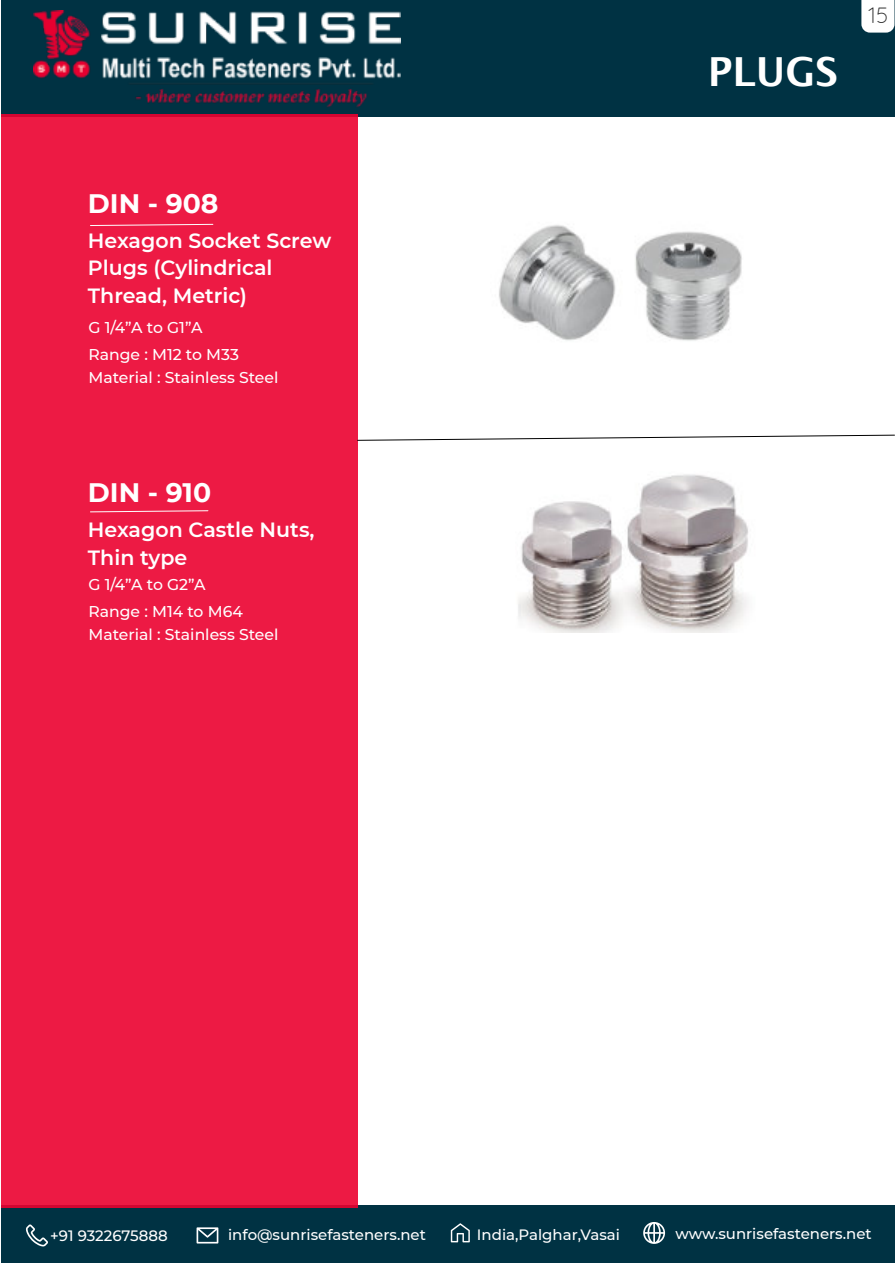
<style>
.page{position:relative;width:896px;height:1265px;background:#fff}
.page>*{position:absolute;margin:0;border:0;box-sizing:border-box;transform-origin:0 0}
.t1{font:700 40.05px "Lucida Grande";color:#fff}
.t2{font:700 26.7px "Montserrat";color:#fff}
.t3{font:300 22.2px "Quicksand";color:#2f2f2f}
.t4{font:600 20.55px/27.6px "Montserrat";color:#fff}
.t5{font:500 15.6px "Montserrat";color:#fff}
.t6{font:500 15px "Montserrat";color:#fff}
</style>
<div class="page">
<div style="left:1px;top:0;width:893px;height:116px;background:#003243"></div>
<svg style="left:861px;top:0;width:33px;height:33px"></svg>
<div style="left:1px;top:1205px;width:893px;height:58px;background:#003243"></div>
<svg style="left:26px;top:1224px;width:22px;height:22px"></svg>
<svg style="left:196px;top:1227px;width:22px;height:16px"></svg>
<svg style="left:451px;top:1223px;width:19px;height:19px"></svg>
<svg style="left:643px;top:1222px;width:22px;height:21px"></svg>
<div style="left:1px;top:114px;width:356px;height:1093px;background:#ed1a44"></div>
<svg style="left:90px;top:224px;width:124px;height:2px"></svg>
<svg style="left:90px;top:510px;width:119px;height:2px"></svg>
<img style="left:499px;top:225px;width:243px;height:116px">
<img style="left:518px;top:474px;width:231px;height:158px">
<svg style="left:357px;top:434px;width:537px;height:7px"></svg>
<img style="left:34px;top:11px;width:366px;height:96px">
<h2 class="t2" style="left:88px;top:187px;width:132px">DIN - 908</h2>
<h3 class="t4" style="left:88px;top:226px;width:245px">Hexagon Socket Screw<br>Plugs (Cylindrical<br>Thread, Metric)</h3>
<p class="t5" style="left:88px;top:318px;width:115px">G 1/4”A to G1”A</p>
<p class="t5" style="left:88px;top:345px;width:152px">Range : M12 to M33</p>
<p class="t5" style="left:88px;top:367px;width:191px">Material : Stainless Steel</p>
<h2 class="t2" style="left:88px;top:476px;width:125px">DIN - 910</h2>
<h3 class="t4" style="left:88px;top:516px;width:228px">Hexagon Castle Nuts,<br>Thin type</h3>
<p class="t5" style="left:88px;top:575px;width:119px">G 1/4”A to G2”A</p>
<p class="t5" style="left:88px;top:602px;width:156px">Range : M14 to M64</p>
<p class="t5" style="left:88px;top:625px;width:191px">Material : Stainless Steel</p>
<h1 class="t1" style="left:708px;top:54px;width:132px">PLUGS</h1>
<h3 class="t3" style="left:868px;top:1px;width:21px">15</h3>
<p class="t6" style="left:50px;top:1226px;width:119px">+91 9322675888</p>
<p class="t6" style="left:228px;top:1225px;width:199px">info@sunrisefasteners.net</p>
<p class="t6" style="left:477px;top:1225px;width:144px">India,Palghar,Vasai</p>
<p class="t6" style="left:675px;top:1224px;width:198px">www.sunrisefasteners.net</p>
</div>
